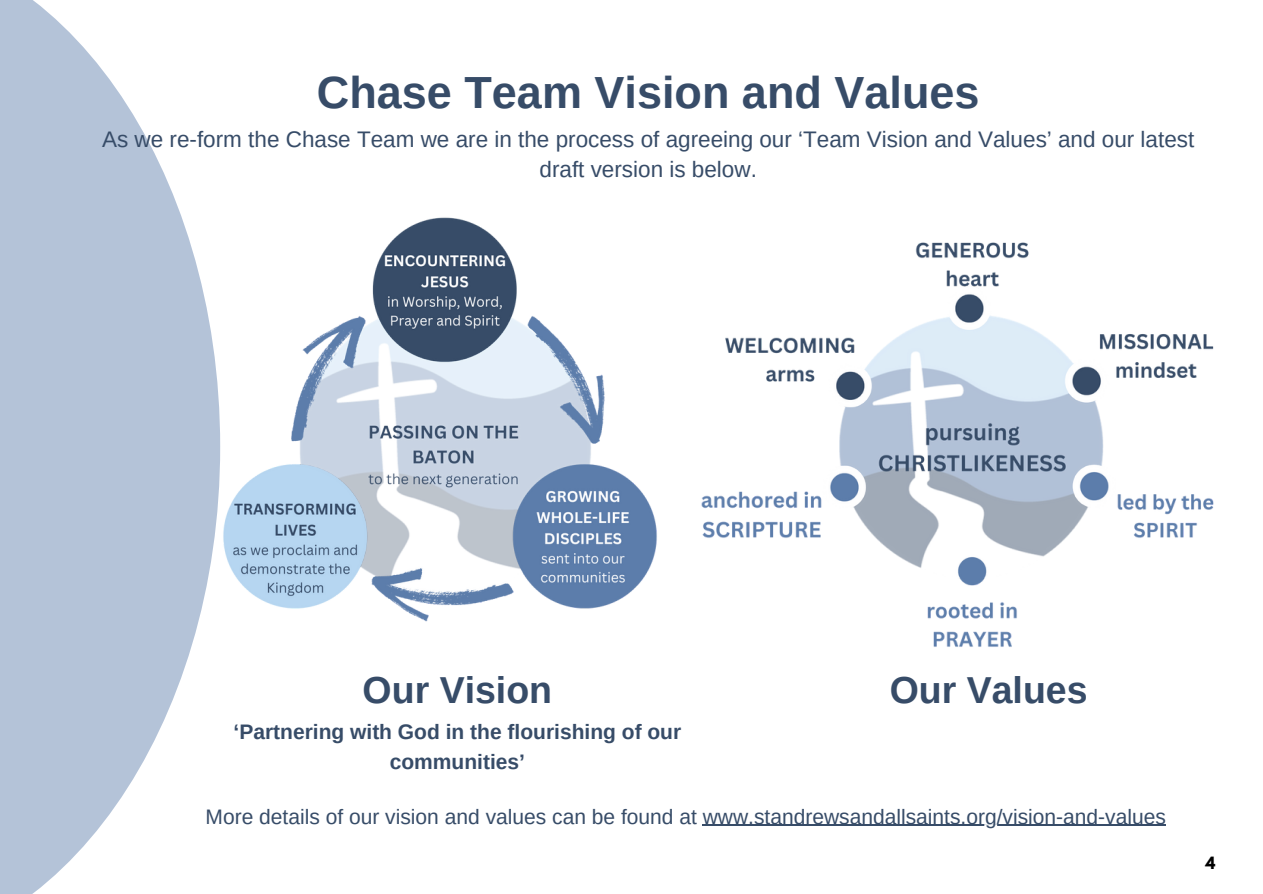
<style>
.page{position:relative;width:1263px;height:894px;background:#fff}
.page>*{position:absolute;margin:0;border:0;box-sizing:border-box;transform-origin:0 0}
.t1{font:700 45px "Arimo";color:#374c68}
.t2{font:700 37.5px "Arimo";color:#374c68}
.t3{font:22.5px/30.3px "Arimo";color:#374c68;text-align:center}
.t4{font:21px "Arimo";color:#374c68}
.t5{font:700 21px/29.2px "Arimo";color:#374c68;text-align:center}
.t6{font:700 15px "League Spartan";color:#000}
</style>
<div class="page">
<svg style="left:0;top:0;width:165px;height:893px;background:#bdcadd"></svg>
<img style="left:165px;top:176px;width:492px;height:542px">
<img style="left:701px;top:242px;width:513px;height:405px">
<hr style="left:703px;top:824px;width:463px;height:1px;background:#374c68">
<h1 class="t1" style="left:317px;top:67px;width:664px">Chase Team Vision and Values</h1>
<p class="t3" style="left:102px;top:123px;width:1094px">As we re-form the Chase Team we are in the process of agreeing our ‘Team Vision and Values’ and our latest draft version is below.</p>
<h2 class="t2" style="left:363px;top:669px;width:191px">Our Vision</h2>
<p class="t5" style="left:234px;top:717px;width:449px">‘Partnering with God in the flourishing of our communities’</p>
<h2 class="t2" style="left:890px;top:669px;width:199px">Our Values</h2>
<p class="t4" style="left:206px;top:804px;width:962px">More details of our vision and values can be found at www.standrewsandallsaints.org/vision-and-values</p>
<p class="t6" style="left:1205px;top:854px;width:11px">4</p>
</div>
